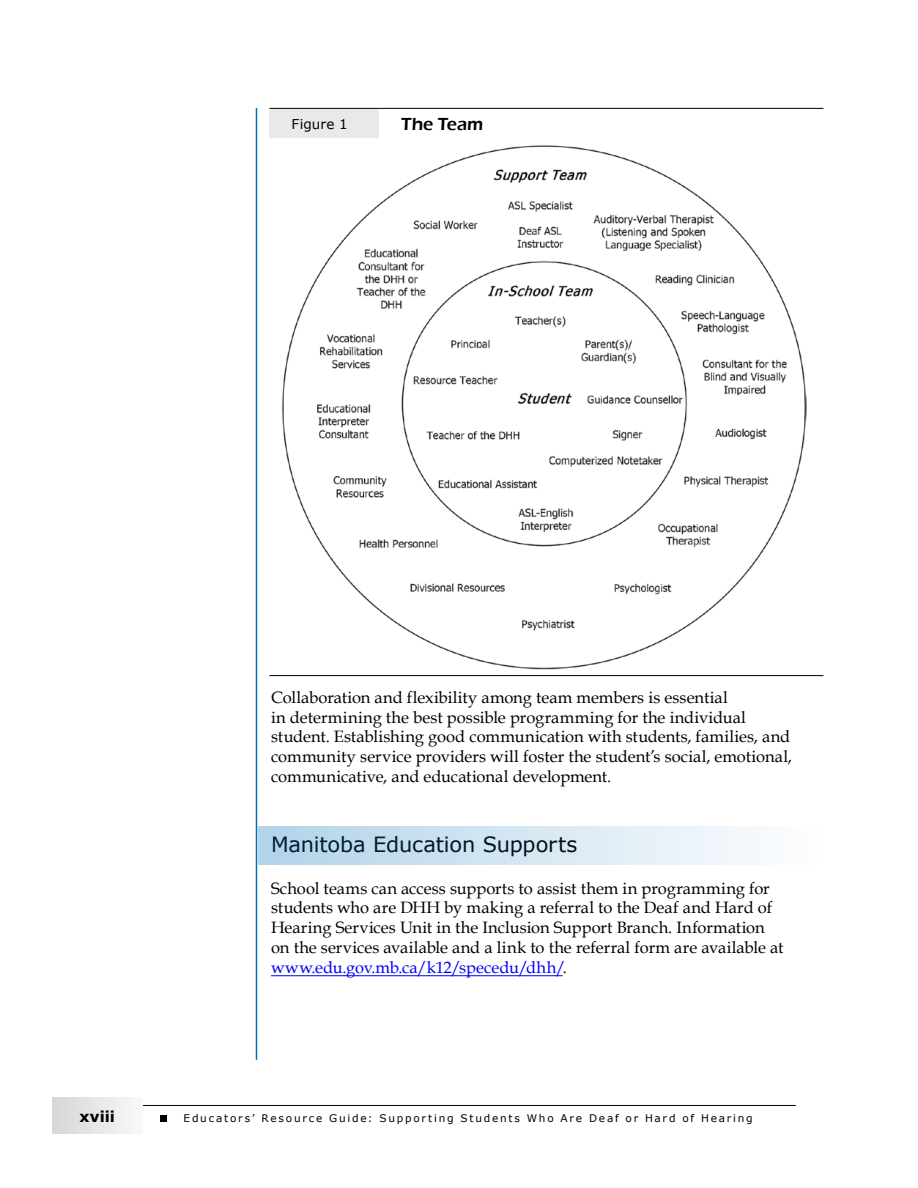
<style>
.page{position:relative;width:918px;height:1188px;background:#fff}
.page>*{position:absolute;margin:0;border:0;box-sizing:border-box;transform-origin:0 0}
.t1{font:21px "Verdana";letter-spacing:-.01em;color:#000}
.t2{font:600 18px "Eras ITC";color:#000}
.t3{font:16.5px/19.8px "Book Antiqua";color:#000}
.t4{font:700 15px "Verdana";color:#000}
.t5{font:13.5px "Verdana";letter-spacing:.005em;color:#000}
.t6{font:10.5px "Verdana";letter-spacing:.17em;color:#000}
.s1{color:#0000fa}
</style>
<div class="page">
<hr style="left:52px;top:1105px;width:744px;height:1px;background:#000">
<div style="left:52px;top:1097px;width:91px;height:37px;background:linear-gradient(to right,#d6d6d7,#f9f9f9)"></div>
<div style="left:160px;top:1115px;width:7px;height:7px;background:#000"></div>
<hr style="left:256px;top:108px;width:1px;height:952px;background:#006db7">
<hr style="left:271px;top:975px;width:292px;height:1px;background:#0000fa">
<div style="left:269px;top:108px;width:110px;height:30px;background:#e9e9ea"></div>
<hr style="left:269px;top:108px;width:110px;height:1px;background:#000">
<hr style="left:379px;top:108px;width:445px;height:1px;background:#000">
<hr style="left:269px;top:675px;width:110px;height:1px;background:#000">
<hr style="left:379px;top:675px;width:445px;height:1px;background:#000">
<img style="left:282px;top:145px;width:524px;height:524px">
<div style="left:258px;top:826px;width:567px;height:39px;background:linear-gradient(to right,#b2d3e9,#fefefe)"></div>
<p class="t5" style="left:292px;top:114px;width:58px">Figure 1</p>
<p class="t2" style="left:401px;top:113px;width:84px">The Team</p>
<p class="t3" style="left:271px;top:687px;width:523px">Collaboration and flexibility among team members is essential<br>in determining the best possible programming for the individual student. Establishing good communication with students, families, and community service providers will foster the student’s social, emotional, communicative, and educational development.</p>
<p class="t1" style="left:271px;top:830px;width:308px">Manitoba Education Supports</p>
<p class="t3" style="left:271px;top:878px;width:514px">School teams can access supports to assist them in programming for students who are DHH by making a referral to the Deaf and Hard of Hearing Services Unit in the Inclusion Support Branch. Information on the services available and a link to the referral form are available at <span class="s1">www.edu.gov.mb.ca/k12/specedu/dhh/</span>.</p>
<p class="t4" style="left:79px;top:1106px;width:37px">xviii</p>
<p class="t6" style="left:184px;top:1111px;width:571px">Educators’ Resource Guide: Supporting Students Who Are Deaf or Hard of Hearing</p>
</div>
